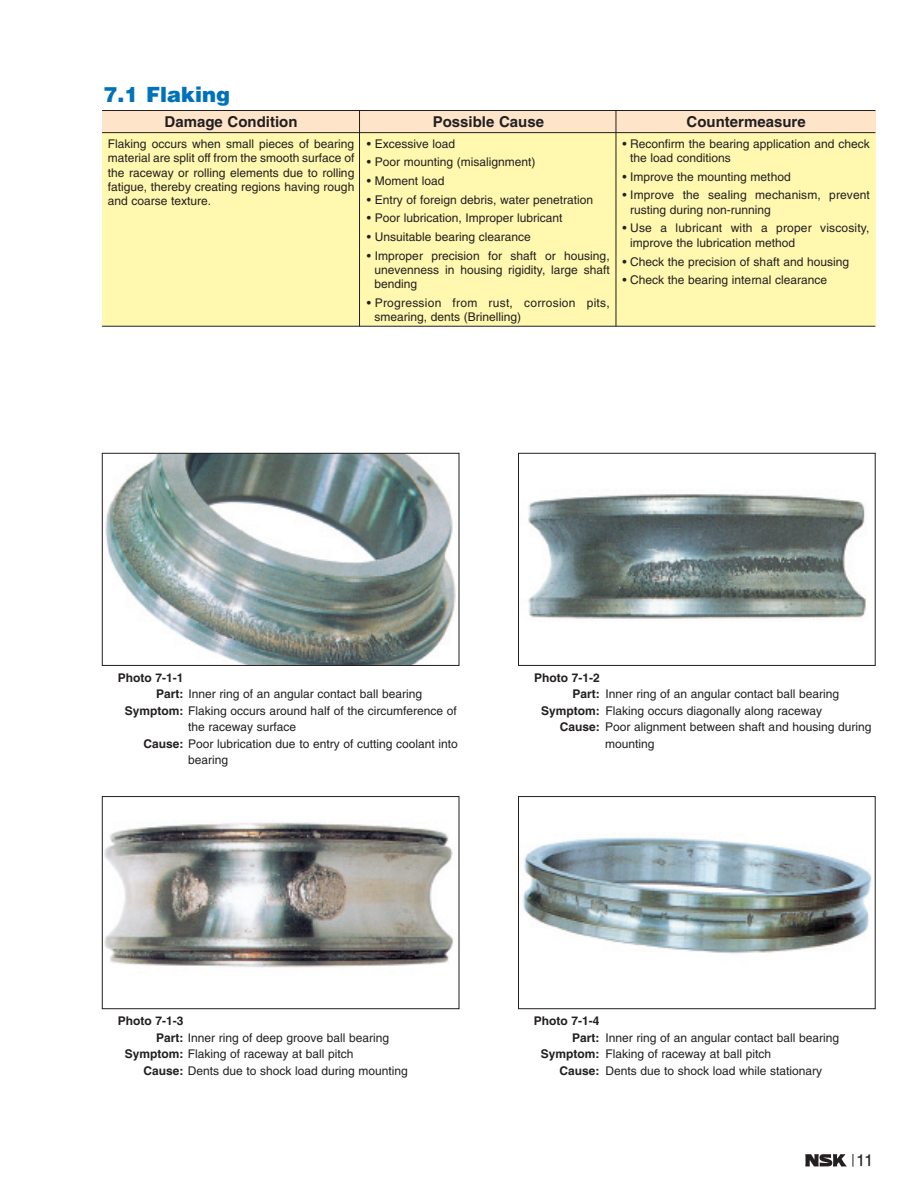
<style>
.page{position:relative;width:918px;height:1188px;background:#fff}
.page>*{position:absolute;margin:0;border:0;box-sizing:border-box;transform-origin:0 0}
.t1{font:900 21px "Helvetica";color:#0072bc}
.t2{font:16.5px "Helvetica";color:#231f20}
.t3{font:700 15px "Helvetica";color:#231f20}
.t4{font:12px/14.4px "Helvetica";color:#231f20}
.t5{font:12px/14.4px "Helvetica";letter-spacing:.02em;color:#231f20}
.t6{font:700 12px "Helvetica";color:#231f20}
.s1{font-weight:700}
</style>
<div class="page">
<div style="left:102px;top:128px;width:773px;height:198px;background:#fff8ae"></div>
<div style="left:102px;top:111px;width:773px;height:21px;background:#fee5ca"></div>
<img style="left:105px;top:455px;width:351px;height:209px">
<div style="left:102px;top:453px;width:357px;height:213px;border:1px solid #231f20"></div>
<img style="left:528px;top:494px;width:338px;height:125px">
<div style="left:518px;top:453px;width:357px;height:213px;border:1px solid #231f20"></div>
<img style="left:104px;top:822px;width:350px;height:146px">
<div style="left:102px;top:796px;width:357px;height:213px;border:1px solid #231f20"></div>
<img style="left:522px;top:837px;width:350px;height:117px">
<div style="left:518px;top:796px;width:357px;height:213px;border:1px solid #231f20"></div>
<hr style="left:102px;top:326px;width:773px;height:1px;background:#231f20">
<hr style="left:359px;top:111px;width:1px;height:215px;background:#231f20">
<hr style="left:616px;top:111px;width:1px;height:215px;background:#231f20">
<hr style="left:102px;top:110px;width:773px;height:1px;background:#231f20">
<hr style="left:102px;top:132px;width:773px;height:1px;background:#231f20">
<svg style="left:805px;top:1154px;width:42px;height:13px"></svg>
<svg style="left:853px;top:1154px;width:1px;height:13px"></svg>
<h1 class="t1" style="left:104px;top:82px;width:128px">7.1 Flaking</h1>
<p class="t3" style="left:165px;top:116px;width:134px">Damage Condition</p>
<p class="t4" style="left:108px;top:137px;width:248px;text-align:justify">Flaking occurs when small pieces of bearing material are split off from the smooth surface of the raceway or rolling elements due to rolling fatigue, thereby creating regions having rough and coarse texture.</p>
<p class="t3" style="left:433px;top:116px;width:113px">Possible Cause</p>
<p class="t4" style="left:367px;top:137px;width:90px">• Excessive load</p>
<p class="t4" style="left:367px;top:156px;width:170px">• Poor mounting (misalignment)</p>
<p class="t4" style="left:367px;top:175px;width:79px">• Moment load</p>
<p class="t4" style="left:367px;top:193px;width:228px">• Entry of foreign debris, water penetration</p>
<p class="t4" style="left:367px;top:212px;width:197px">• Poor lubrication, Improper lubricant</p>
<p class="t4" style="left:367px;top:231px;width:165px">• Unsuitable bearing clearance</p>
<p class="t4" style="left:375px;top:249px;width:237px;text-align:justify;text-indent:-8px">• Improper precision for shaft or housing, unevenness in housing rigidity, large shaft bending</p>
<p class="t5" style="left:375px;top:297px;width:237px;text-indent:-8px">• Progression from rust, corrosion pits, smearing, dents (Brinelling)</p>
<p class="t3" style="left:687px;top:116px;width:121px">Countermeasure</p>
<p class="t4" style="left:630px;top:137px;width:241px;text-indent:-8px">• Reconfirm the bearing application and check the load conditions</p>
<p class="t4" style="left:623px;top:170px;width:170px">• Improve the mounting method</p>
<p class="t4" style="left:630px;top:189px;width:241px;text-indent:-8px">• Improve the sealing mechanism, prevent rusting during non-running</p>
<p class="t4" style="left:630px;top:222px;width:241px;text-indent:-8px">• Use a lubricant with a proper viscosity, improve the lubrication method</p>
<p class="t4" style="left:623px;top:255px;width:228px">• Check the precision of shaft and housing</p>
<p class="t4" style="left:623px;top:274px;width:206px">• Check the bearing internal clearance</p>
<p class="t6" style="left:118px;top:673px;width:67px">Photo 7-1-1</p>
<p class="t4" style="left:156px;top:688px;width:268px"><span class="s1">Part:</span> Inner ring of an angular contact ball bearing</p>
<p class="t4" style="left:125px;top:705px;width:333px"><span class="s1">Symptom:</span> Flaking occurs around half of the circumference of</p>
<p class="t4" style="left:188px;top:721px;width:110px">the raceway surface</p>
<p class="t4" style="left:143px;top:738px;width:316px"><span class="s1">Cause:</span> Poor lubrication due to entry of cutting coolant into</p>
<p class="t4" style="left:188px;top:754px;width:42px">bearing</p>
<p class="t6" style="left:534px;top:673px;width:67px">Photo 7-1-2</p>
<p class="t4" style="left:572px;top:688px;width:268px"><span class="s1">Part:</span> Inner ring of an angular contact ball bearing</p>
<p class="t4" style="left:541px;top:705px;width:283px"><span class="s1">Symptom:</span> Flaking occurs diagonally along raceway</p>
<p class="t4" style="left:560px;top:721px;width:313px"><span class="s1">Cause:</span> Poor alignment between shaft and housing during</p>
<p class="t4" style="left:605px;top:738px;width:51px">mounting</p>
<p class="t6" style="left:118px;top:1016px;width:67px">Photo 7-1-3</p>
<p class="t4" style="left:156px;top:1031px;width:235px"><span class="s1">Part:</span> Inner ring of deep groove ball bearing</p>
<p class="t4" style="left:125px;top:1048px;width:230px"><span class="s1">Symptom:</span> Flaking of raceway at ball pitch</p>
<p class="t4" style="left:143px;top:1064px;width:266px"><span class="s1">Cause:</span> Dents due to shock load during mounting</p>
<p class="t6" style="left:534px;top:1016px;width:67px">Photo 7-1-4</p>
<p class="t4" style="left:572px;top:1031px;width:268px"><span class="s1">Part:</span> Inner ring of an angular contact ball bearing</p>
<p class="t4" style="left:541px;top:1048px;width:232px"><span class="s1">Symptom:</span> Flaking of raceway at ball pitch</p>
<p class="t4" style="left:560px;top:1064px;width:264px"><span class="s1">Cause:</span> Dents due to shock load while stationary</p>
<h2 class="t2" style="left:856px;top:1154px;width:19px">11</h2>
</div>
